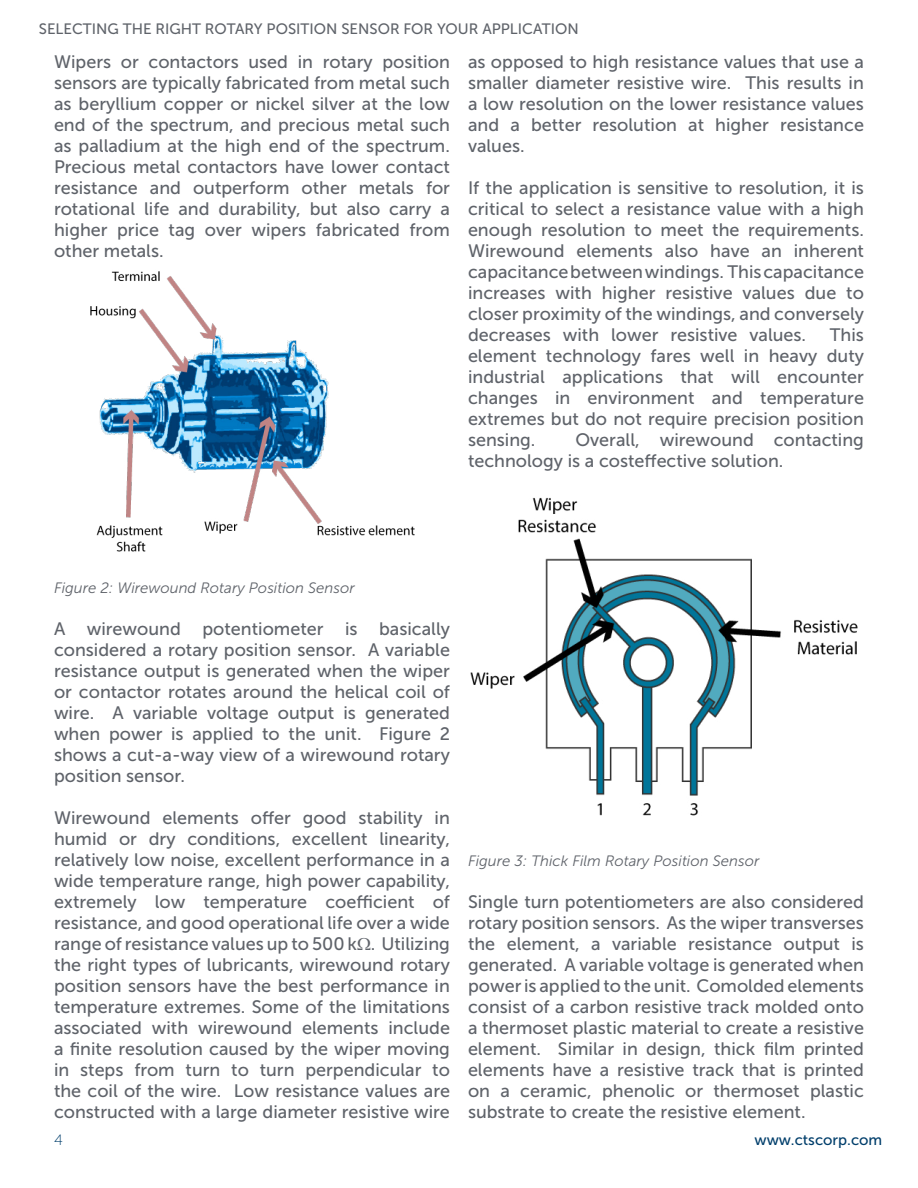
<style>
.page{position:relative;width:918px;height:1188px;background:#fff}
.page>*{position:absolute;margin:0;border:0;box-sizing:border-box;transform-origin:0 0}
.t1{font:18px/21px "Museo Sans 500";color:#5f636a;text-align:justify}
.t2{font:italic 15px "Museo Sans 300";color:#5f636a}
.t3{font:15px "Museo Sans 500";color:#5f636a}
.t4{font:15px "Museo Sans 500";color:#003e6b}
.t5{font:15px "Museo Sans 100";color:#003e6b}
</style>
<div class="page">
<img style="left:90px;top:271px;width:325px;height:281px">
<img style="left:470px;top:497px;width:388px;height:319px">
<p class="t3" style="left:39px;top:21px;width:541px">SELECTING THE RIGHT ROTARY POSITION SENSOR FOR YOUR APPLICATION</p>
<p class="t1" style="left:54px;top:51px;width:398px">Wipers or contactors used in rotary position sensors are typically fabricated from metal such as beryllium copper or nickel silver at the low end of the spectrum, and precious metal such as palladium at the high end of the spectrum.<br>Precious metal contactors have lower contact resistance and outperform other metals for rotational life and durability, but also carry a higher price tag over wipers fabricated from other metals.</p>
<p class="t1" style="left:468px;top:51px;width:398px">as opposed to high resistance values that use a smaller diameter resistive wire. This results in a low resolution on the lower resistance values and a better resolution at higher resistance values.</p>
<p class="t1" style="left:468px;top:177px;width:398px">If the application is sensitive to resolution, it is critical to select a resistance value with a high enough resolution to meet the requirements.<br>Wirewound elements also have an inherent capacitance between windings. This capacitance increases with higher resistive values due to closer proximity of the windings, and conversely decreases with lower resistive values.</p>
<p class="t1" style="left:468px;top:324px;width:398px;text-indent:362px">This element technology fares well in heavy duty industrial applications that will encounter changes in environment and temperature extremes but do not require precision position sensing.</p>
<p class="t1" style="left:468px;top:429px;width:397px;text-indent:108px">Overall, wirewound contacting technology is a costeffective solution.</p>
<p class="t2" style="left:54px;top:579px;width:302px">Figure 2: Wirewound Rotary Position Sensor</p>
<p class="t1" style="left:54px;top:618px;width:398px">A wirewound potentiometer is basically considered a rotary position sensor. A variable resistance output is generated when the wiper or contactor rotates around the helical coil of wire. A variable voltage output is generated when power is applied to the unit. Figure 2 shows a cut-a-way view of a wirewound rotary position sensor.</p>
<p class="t1" style="left:54px;top:807px;width:398px">Wirewound elements offer good stability in humid or dry conditions, excellent linearity, relatively low noise, excellent performance in a wide temperature range, high power capability, extremely low temperature coefficient of resistance, and good operational life over a wide range of resistance values up to 500 k . Utilizing the right types of lubricants, wirewound rotary position sensors have the best performance in temperature extremes. Some of the limitations associated with wirewound elements include a finite resolution caused by the wiper moving in steps from turn to turn perpendicular to the coil of the wire. Low resistance values are constructed with a large diameter resistive wire</p>
<p class="t2" style="left:468px;top:852px;width:293px">Figure 3: Thick Film Rotary Position Sensor</p>
<p class="t1" style="left:468px;top:891px;width:398px">Single turn potentiometers are also considered rotary position sensors. As the wiper transverses the element, a variable resistance output is generated. A variable voltage is generated when power is applied to the unit. Comolded elements consist of a carbon resistive track molded onto a thermoset plastic material to create a resistive element. Similar in design, thick film printed elements have a resistive track that is printed on a ceramic, phenolic or thermoset plastic substrate to create the resistive element.</p>
<p class="t5" style="left:54px;top:1132px;width:10px">4</p>
<p class="t4" style="left:755px;top:1132px;width:129px">www.ctscorp.com</p>
</div>
